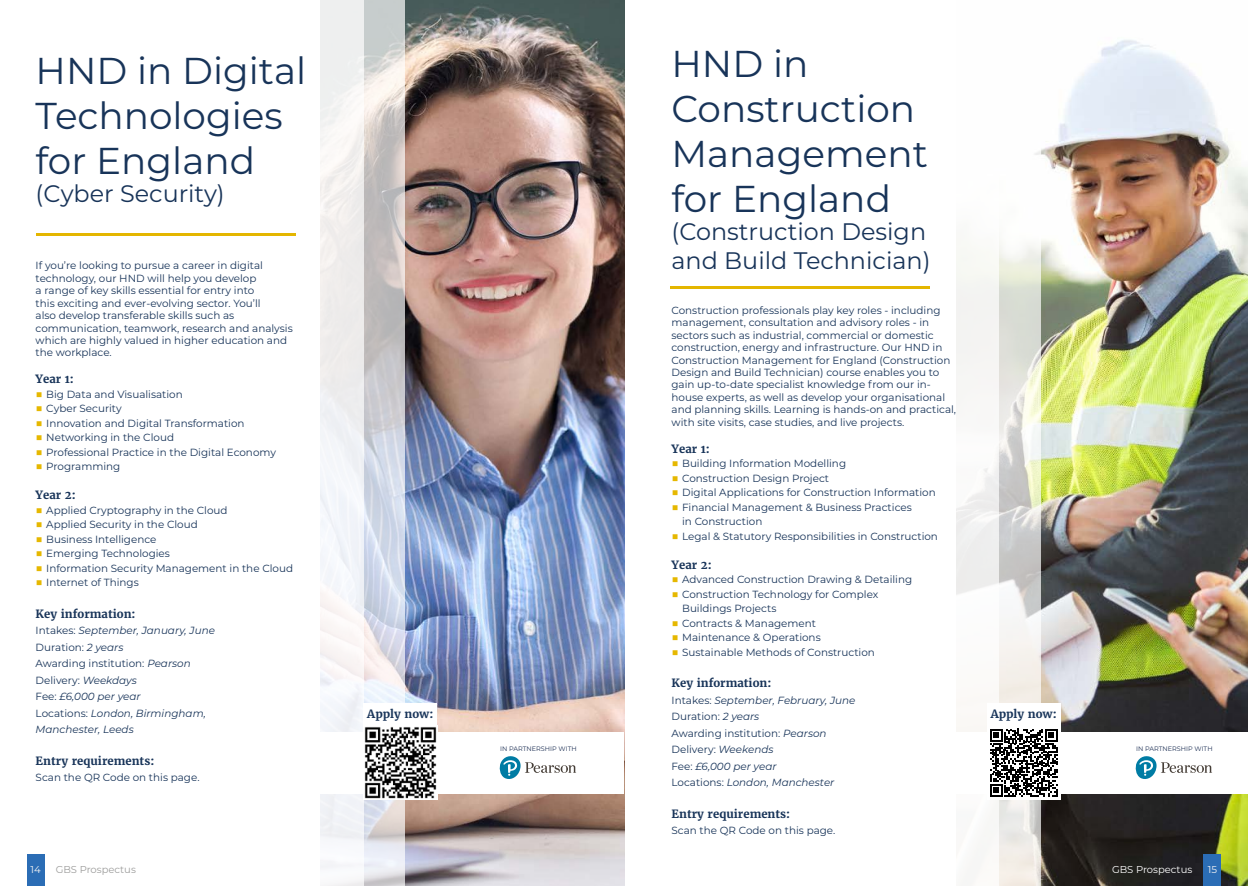
<style>
.page{position:relative;width:1248px;height:886px;background:#fff}
.page>*{position:absolute;margin:0;border:0;box-sizing:border-box;transform-origin:0 0}
.t1{font:37.38px/44.9px "Montserrat";color:#183459}
.t2{font:23.88px/28.6px "Montserrat";color:#183459}
.t3{font:700 11.38px "Merriweather";color:#183459}
.t4{font:10.38px/12.5px "Montserrat";color:#183459}
.t5{font:italic 10.38px/16.5px "Montserrat";color:#183459}
.t6{font:10px "Montserrat";color:#9d9d9c}
.t7{font:10px "Montserrat";color:#fff}
.t8{font:10px "Montserrat";color:#f3f3f4}
.t9{font:6.5px "Montserrat";color:#203256}
.s1{font-weight:500;font-size:12.5px;color:#e6b800}
.s2{font-style:normal}
</style>
<div class="page">
<img style="left:405px;top:0;width:219px;height:886px">
<svg style="left:363px;top:0;width:42px;height:886px"></svg>
<div style="left:320px;top:0;width:43px;height:886px;background:#f2f2f4"></div>
<div style="left:320px;top:732px;width:304px;height:61px;background:#fff"></div>
<hr style="left:36px;top:232px;width:259px;height:3px;background:#e4b600">
<svg style="left:499px;top:756px;width:77px;height:23px"></svg>
<div style="left:363px;top:703px;width:74px;height:97px;background:#fff"></div>
<img style="left:364px;top:727px;width:73px;height:72px">
<img style="left:1040px;top:40px;width:207px;height:846px">
<svg style="left:998px;top:151px;width:42px;height:735px"></svg>
<div style="left:956px;top:0;width:42px;height:886px;background:linear-gradient(to right,#f9f9f8,#f9f9f8)"></div>
<hr style="left:670px;top:286px;width:259px;height:3px;background:#e4b600">
<div style="left:956px;top:732px;width:291px;height:61px;background:#fff"></div>
<svg style="left:1135px;top:756px;width:76px;height:23px"></svg>
<div style="left:986px;top:703px;width:74px;height:97px;background:#fff"></div>
<svg style="left:990px;top:729px;width:67px;height:67px"></svg>
<div style="left:1203px;top:854px;width:18px;height:32px;background:#2b6db5"></div>
<div style="left:27px;top:854px;width:17px;height:32px;background:#2b6db5"></div>
<h1 class="t1" style="left:36px;top:47px;width:272px">HND in Digital<br>Technologies for England</h1>
<h2 class="t2" style="left:36px;top:179px;width:191px">(Cyber Security)</h2>
<p class="t4" style="left:36px;top:259px;width:259px">If you’re looking to pursue a career in digital technology, our HND will help you develop<br>a range of key skills essential for entry into<br>this exciting and ever-evolving sector. You’ll<br>also develop transferable skills such as communication, teamwork, research and analysis which are highly valued in higher education and the workplace.</p>
<p class="t3" style="left:36px;top:372px;width:40px">Year 1:</p>
<p class="t4" style="left:36px;top:388px;width:149px"><span class="s1">■</span> Big Data and Visualisation</p>
<p class="t4" style="left:36px;top:402px;width:87px"><span class="s1">■</span> Cyber Security</p>
<p class="t4" style="left:36px;top:417px;width:210px"><span class="s1">■</span> Innovation and Digital Transformation</p>
<p class="t4" style="left:36px;top:431px;width:140px"><span class="s1">■</span> Networking in the Cloud</p>
<p class="t4" style="left:36px;top:446px;width:242px"><span class="s1">■</span> Professional Practice in the Digital Economy</p>
<p class="t4" style="left:36px;top:460px;width:86px"><span class="s1">■</span> Programming</p>
<p class="t3" style="left:36px;top:488px;width:42px">Year 2:</p>
<p class="t4" style="left:36px;top:504px;width:193px"><span class="s1">■</span> Applied Cryptography in the Cloud</p>
<p class="t4" style="left:36px;top:518px;width:164px"><span class="s1">■</span> Applied Security in the Cloud</p>
<p class="t4" style="left:36px;top:533px;width:122px"><span class="s1">■</span> Business Intelligence</p>
<p class="t4" style="left:36px;top:547px;width:136px"><span class="s1">■</span> Emerging Technologies</p>
<p class="t4" style="left:36px;top:562px;width:259px"><span class="s1">■</span> Information Security Management in the Cloud</p>
<p class="t4" style="left:36px;top:576px;width:105px"><span class="s1">■</span> Internet of Things</p>
<p class="t3" style="left:36px;top:606px;width:101px">Key information:</p>
<p class="t5" style="left:36px;top:622px;width:181px"><span class="s2">Intakes:</span> September, January, June<br><span class="s2">Duration:</span> 2 years<br><span class="s2">Awarding institution:</span> Pearson<br><span class="s2">Delivery:</span> Weekdays<br><span class="s2">Fee:</span> £6,000 per year<br><span class="s2">Locations:</span> London, Birmingham,<br>Manchester, Leeds</p>
<p class="t3" style="left:36px;top:753px;width:120px">Entry requirements:</p>
<p class="t4" style="left:36px;top:771px;width:165px">Scan the QR Code on this page.</p>
<p class="t3" style="left:367px;top:706px;width:68px">Apply now:</p>
<p class="t9" style="left:500px;top:745px;width:78px">IN PARTNERSHIP WITH</p>
<h1 class="t1" style="left:671px;top:40px;width:258px">HND in<br>Construction<br>Management for England</h1>
<h2 class="t2" style="left:671px;top:217px;width:260px">(Construction Design and Build Technician)</h2>
<p class="t4" style="left:671px;top:303px;width:286px">Construction professionals play key roles - including management, consultation and advisory roles - in sectors such as industrial, commercial or domestic construction, energy and infrastructure. Our HND in Construction Management for England (Construction Design and Build Technician) course enables you to gain up-to-date specialist knowledge from our in&shy;house experts, as well as develop your organisational and planning skills. Learning is hands-on and practical, with site visits, case studies, and live projects.</p>
<p class="t3" style="left:671px;top:441px;width:40px">Year 1:</p>
<p class="t4" style="left:671px;top:457px;width:176px"><span class="s1">■</span> Building Information Modelling</p>
<p class="t4" style="left:671px;top:471px;width:159px"><span class="s1">■</span> Construction Design Project</p>
<p class="t4" style="left:671px;top:486px;width:266px"><span class="s1">■</span> Digital Applications for Construction Information</p>
<p class="t4" style="left:682px;top:499px;width:231px;line-height:14.5px;text-indent:-11px"><span class="s1">■</span> Financial Management &amp; Business Practices in Construction</p>
<p class="t4" style="left:671px;top:529px;width:268px"><span class="s1">■</span> Legal &amp; Statutory Responsibilities in Construction</p>
<p class="t3" style="left:671px;top:557px;width:42px">Year 2:</p>
<p class="t4" style="left:671px;top:573px;width:242px"><span class="s1">■</span> Advanced Construction Drawing &amp; Detailing</p>
<p class="t4" style="left:682px;top:586px;width:198px;line-height:14.5px;text-indent:-11px"><span class="s1">■</span> Construction Technology for Complex<br>Buildings Projects</p>
<p class="t4" style="left:671px;top:616px;width:146px"><span class="s1">■</span> Contracts &amp; Management</p>
<p class="t4" style="left:671px;top:631px;width:151px"><span class="s1">■</span> Maintenance &amp; Operations</p>
<p class="t4" style="left:671px;top:645px;width:205px"><span class="s1">■</span> Sustainable Methods of Construction</p>
<p class="t3" style="left:671px;top:676px;width:101px">Key information:</p>
<p class="t5" style="left:671px;top:691px;width:185px"><span class="s2">Intakes:</span> September, February, June<br><span class="s2">Duration:</span> 2 years<br><span class="s2">Awarding institution:</span> Pearson<br><span class="s2">Delivery:</span> Weekends<br><span class="s2">Fee:</span> £6,000 per year<br><span class="s2">Locations:</span> London, Manchester</p>
<p class="t3" style="left:671px;top:806px;width:120px">Entry requirements:</p>
<p class="t4" style="left:671px;top:824px;width:165px">Scan the QR Code on this page.</p>
<p class="t3" style="left:990px;top:706px;width:68px">Apply now:</p>
<p class="t9" style="left:1136px;top:745px;width:78px">IN PARTNERSHIP WITH</p>
<p class="t8" style="left:30px;top:862px;width:12px">14</p>
<p class="t6" style="left:56px;top:862px;width:82px">GBS Prospectus</p>
<p class="t7" style="left:1111px;top:862px;width:82px">GBS Prospectus</p>
<p class="t8" style="left:1207px;top:862px;width:11px">15</p>
</div>
